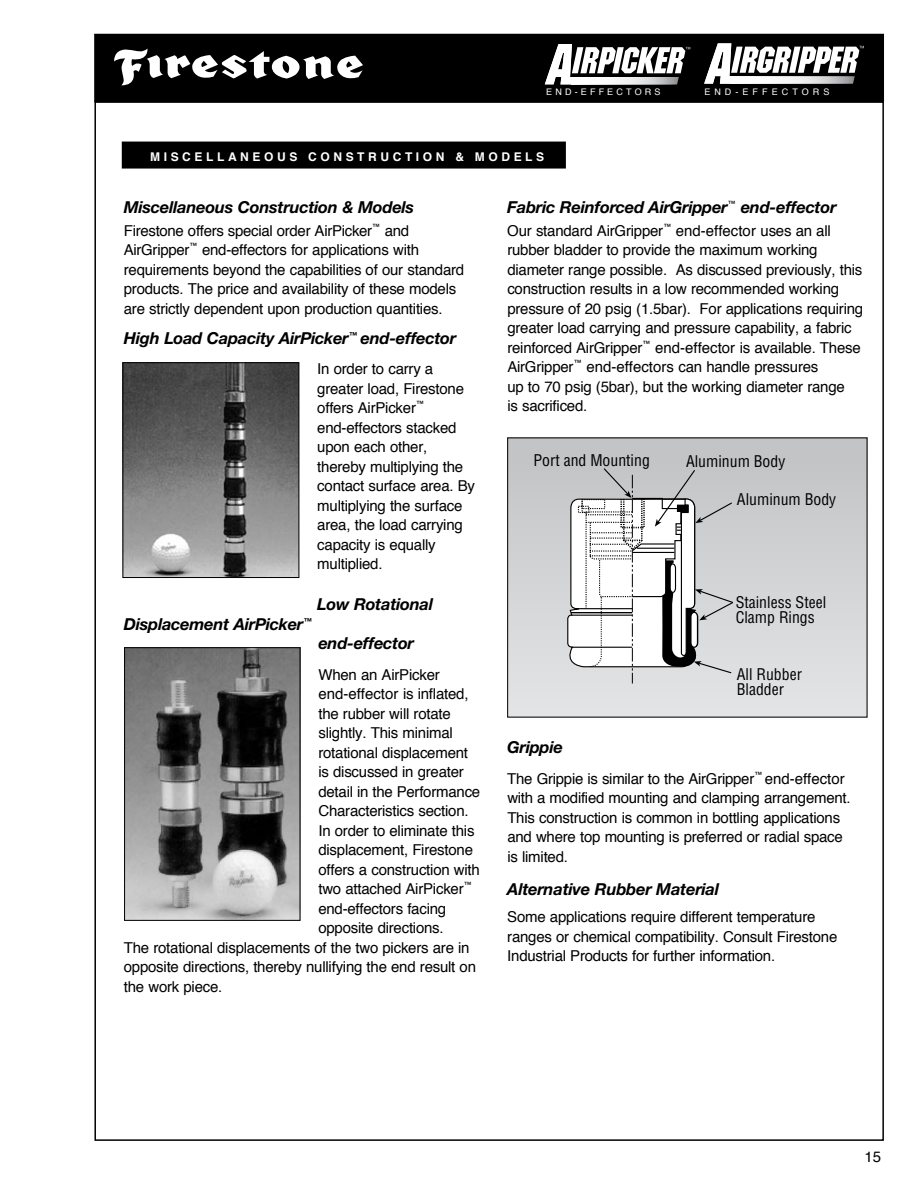
<style>
.page{position:relative;width:918px;height:1188px;background:#fff}
.page>*{position:absolute;margin:0;border:0;box-sizing:border-box;transform-origin:0 0}
.t1{font:italic 700 16.5px "Helvetica Neue";letter-spacing:-.015em;color:#000}
.t2{font:condensed 15.75px/15.8px "Helvetica";color:#000}
.t3{font:15px/19.5px "Helvetica";letter-spacing:-.015em;color:#000}
.t4{font:700 12px "Helvetica";color:#fff}
.t5{font:9px "Helvetica";letter-spacing:.35em;color:#fff}
.t6{font:9px "Helvetica";letter-spacing:.45em;color:#fff}
</style>
<div class="page">
<div style="left:95px;top:34px;width:789px;height:68px;background:#000"></div>
<svg style="left:114px;top:48px;width:249px;height:37px"></svg>
<svg style="left:545px;top:44px;width:145px;height:40px"></svg>
<svg style="left:704px;top:43px;width:160px;height:41px"></svg>
<div style="left:123px;top:142px;width:442px;height:26px;background:#000"></div>
<div style="left:122px;top:142px;width:444px;height:27px;border:2px solid #000"></div>
<img style="left:125px;top:364px;width:172px;height:212px">
<div style="left:123px;top:362px;width:176px;height:216px;border:1px solid #000"></div>
<img style="left:126px;top:649px;width:172px;height:270px">
<div style="left:124px;top:647px;width:176px;height:274px;border:1px solid #000"></div>
<div style="left:508px;top:438px;width:359px;height:279px;background:linear-gradient(to bottom,#c0c2c4,#e4e5e6)"></div>
<svg style="left:564px;top:467px;width:170px;height:217px"></svg>
<p class="t5" style="left:546px;top:85px;width:116px">END-EFFECTORS</p>
<p class="t6" style="left:704px;top:85px;width:127px">END-EFFECTORS</p>
<p class="t4" style="left:150px;top:147px;width:26px">M ISCELLANEOUS</p>
<p class="t4" style="left:308px;top:147px;width:13px">CONSTRUCTION</p>
<p class="t4" style="left:455px;top:147px;width:46px">&amp; M ODELS</p>
<p class="t1" style="left:124px;top:197px;width:292px">Miscellaneous Construction &amp; Models</p>
<p class="t3" style="left:124px;top:221px;width:342px">Firestone offers special order AirPicker<sup>™</sup> and AirGripper<sup>™</sup> end-effectors for applications with requirements beyond the capabilities of our standard products. The price and availability of these models are strictly dependent upon production quantities.</p>
<p class="t1" style="left:124px;top:328px;width:334px">High Load Capacity AirPicker<sup>™</sup> end-effector</p>
<p class="t3" style="left:317px;top:360px;width:159px">In order to carry a greater load, Firestone offers AirPicker<sup>™ </sup>end-effectors stacked upon each other, thereby multiplying the contact surface area. By multiplying the surface area, the load carrying capacity is equally multiplied.</p>
<p class="t1" style="left:317px;top:594px;width:117px">Low Rotational</p>
<p class="t1" style="left:124px;top:614px;width:190px">Displacement AirPicker<sup>™</sup></p>
<p class="t1" style="left:318px;top:633px;width:97px">end-effector</p>
<p class="t3" style="left:318px;top:665px;width:123px">When an AirPicker</p>
<p class="t3" style="left:318px;top:684px;width:152px">end-effector is inflated,</p>
<p class="t3" style="left:318px;top:704px;width:134px">the rubber will rotate</p>
<p class="t3" style="left:318px;top:723px;width:136px">slightly. This minimal</p>
<p class="t3" style="left:318px;top:743px;width:151px">rotational displacement</p>
<p class="t3" style="left:318px;top:762px;width:147px">is discussed in greater</p>
<p class="t3" style="left:318px;top:782px;width:163px">detail in the Performance</p>
<p class="t3" style="left:318px;top:801px;width:152px">Characteristics section.</p>
<p class="t3" style="left:318px;top:821px;width:158px">In order to eliminate this</p>
<p class="t3" style="left:318px;top:840px;width:156px">displacement, Firestone</p>
<p class="t3" style="left:318px;top:860px;width:163px">offers a construction with</p>
<p class="t3" style="left:318px;top:879px;width:155px">two attached AirPicker<sup>™</sup></p>
<p class="t3" style="left:318px;top:899px;width:129px">end-effectors facing</p>
<p class="t3" style="left:318px;top:918px;width:127px">opposite directions.</p>
<p class="t3" style="left:124px;top:938px;width:347px">The rotational displacements of the two pickers are in</p>
<p class="t3" style="left:124px;top:957px;width:354px">opposite directions, thereby nullifying the end result on</p>
<p class="t3" style="left:124px;top:977px;width:100px">the work piece.</p>
<p class="t1" style="left:507px;top:197px;width:331px">Fabric Reinforced AirGripper<sup>™</sup> end-effector</p>
<p class="t3" style="left:507px;top:221px;width:357px">Our standard AirGripper<sup>™</sup> end-effector uses an all rubber bladder to provide the maximum working diameter range possible. As discussed previously, this construction results in a low recommended working pressure of 20 psig (1.5bar). For applications requiring greater load carrying and pressure capability, a fabric reinforced AirGripper<sup>™</sup> end-effector is available. These AirGripper<sup>™</sup> end-effectors can handle pressures<br>up to 70 psig (5bar), but the working diameter range<br>is sacrificed.</p>
<p class="t2" style="left:534px;top:452px;width:118px">Port and Mounting</p>
<p class="t2" style="left:686px;top:453px;width:101px">Aluminum Body</p>
<p class="t2" style="left:737px;top:491px;width:101px">Aluminum Body</p>
<p class="t2" style="left:736px;top:594px;width:92px">Stainless Steel<br>Clamp Rings</p>
<p class="t2" style="left:737px;top:666px;width:67px">All Rubber<br>Bladder</p>
<p class="t1" style="left:507px;top:737px;width:57px">Grippie</p>
<p class="t3" style="left:507px;top:769px;width:345px">The Grippie is similar to the AirGripper<sup>™</sup> end-effector with a modified mounting and clamping arrangement.<br>This construction is common in bottling applications and where top mounting is preferred or radial space is limited.</p>
<p class="t1" style="left:507px;top:879px;width:213px">Alternative Rubber Material</p>
<p class="t3" style="left:507px;top:908px;width:332px">Some applications require different temperature ranges or chemical compatibility. Consult Firestone<br>Industrial Products for further information.</p>
<p class="t3" style="left:865px;top:1147px;width:18px">15</p>
</div>
